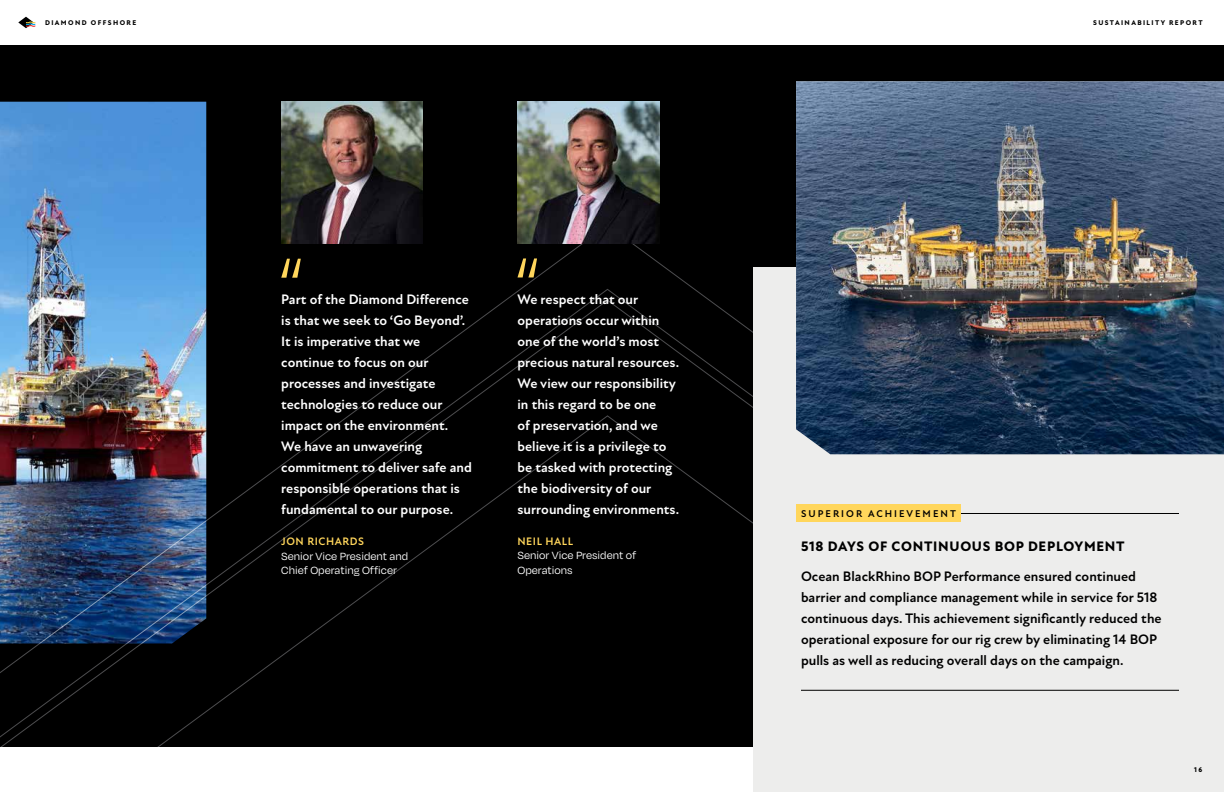
<style>
.page{position:relative;width:1224px;height:792px;background:#fff}
.page>*{position:absolute;margin:0;border:0;box-sizing:border-box;transform-origin:0 0}
.t1{font:700 14px/21px "New Atten";color:#fff}
.t2{font:700 14px/21px "New Atten";color:#000}
.t3{font:800 14px "New Atten";letter-spacing:.05em;color:#000}
.t4{font:12px/14.4px "Degular";color:#fff}
.t5{font:700 11px "New Atten";letter-spacing:.05em;color:#ffd65c}
.t6{font:700 10px "New Atten";letter-spacing:.2em;color:#000}
.t7{font:800 7px "New Atten";letter-spacing:.2em;color:#000}
</style>
<div class="page">
<div style="left:0;top:45px;width:1224px;height:702px;background:#000"></div>
<svg style="left:0;top:289px;width:754px;height:458px"></svg>
<svg style="left:144px;top:416px;width:610px;height:331px"></svg>
<svg style="left:518px;top:258px;width:19px;height:19px"></svg>
<img style="left:0;top:102px;width:206px;height:123px">
<img style="left:0;top:225px;width:206px;height:64px">
<img style="left:0;top:289px;width:206px;height:355px">
<img style="left:145px;top:416px;width:61px;height:228px">
<img style="left:518px;top:101px;width:141px;height:142px">
<div style="left:754px;top:268px;width:470px;height:524px;background:#ededec"></div>
<hr style="left:801px;top:513px;width:378px;height:1px;background:#000">
<img style="left:796px;top:81px;width:428px;height:373px">
<div style="left:796px;top:505px;width:165px;height:17px;background:#ffd65c"></div>
<hr style="left:801px;top:690px;width:378px;height:1px;background:#000">
<svg style="left:281px;top:259px;width:20px;height:19px"></svg>
<img style="left:281px;top:102px;width:142px;height:141px">
<svg style="left:18px;top:17px;width:17px;height:11px"></svg>
<p class="t7" style="left:45px;top:19px;width:93px">DIAMOND OFFSHORE</p>
<p class="t7" style="left:1093px;top:19px;width:111px">SUSTAINABILITY REPORT</p>
<p class="t1" style="left:281px;top:289px;width:192px">Part of the Diamond Difference is that we seek to ‘Go Beyond’.<br>It is imperative that we continue to focus on our processes and investigate technologies to reduce our impact on the environment.<br>We have an unwavering commitment to deliver safe and responsible operations that is fundamental to our purpose.</p>
<p class="t5" style="left:281px;top:535px;width:84px">JON RICHARDS</p>
<p class="t4" style="left:281px;top:548px;width:128px">Senior Vice President and<br>Chief Operating Officer</p>
<p class="t1" style="left:518px;top:289px;width:163px">We respect that our operations occur within one of the world’s most precious natural resources.<br>We view our responsibility in this regard to be one<br>of preservation, and we believe it is a privilege to be tasked with protecting the biodiversity of our surrounding environments.</p>
<p class="t5" style="left:518px;top:535px;width:57px">NEIL HALL</p>
<p class="t4" style="left:518px;top:548px;width:120px">Senior Vice President of<br>Operations</p>
<p class="t6" style="left:801px;top:508px;width:156px">SUPERIOR ACHIEVEMENT</p>
<p class="t3" style="left:801px;top:538px;width:325px">518 DAYS OF CONTINUOUS BOP DEPLOYMENT</p>
<p class="t2" style="left:801px;top:566px;width:362px">Ocean BlackRhino BOP Performance ensured continued barrier and compliance management while in service for 518 continuous days. This achievement significantly reduced the operational exposure for our rig crew by eliminating 14 BOP pulls as well as reducing overall days on the campaign.</p>
<p class="t7" style="left:1194px;top:766px;width:10px">16</p>
</div>
